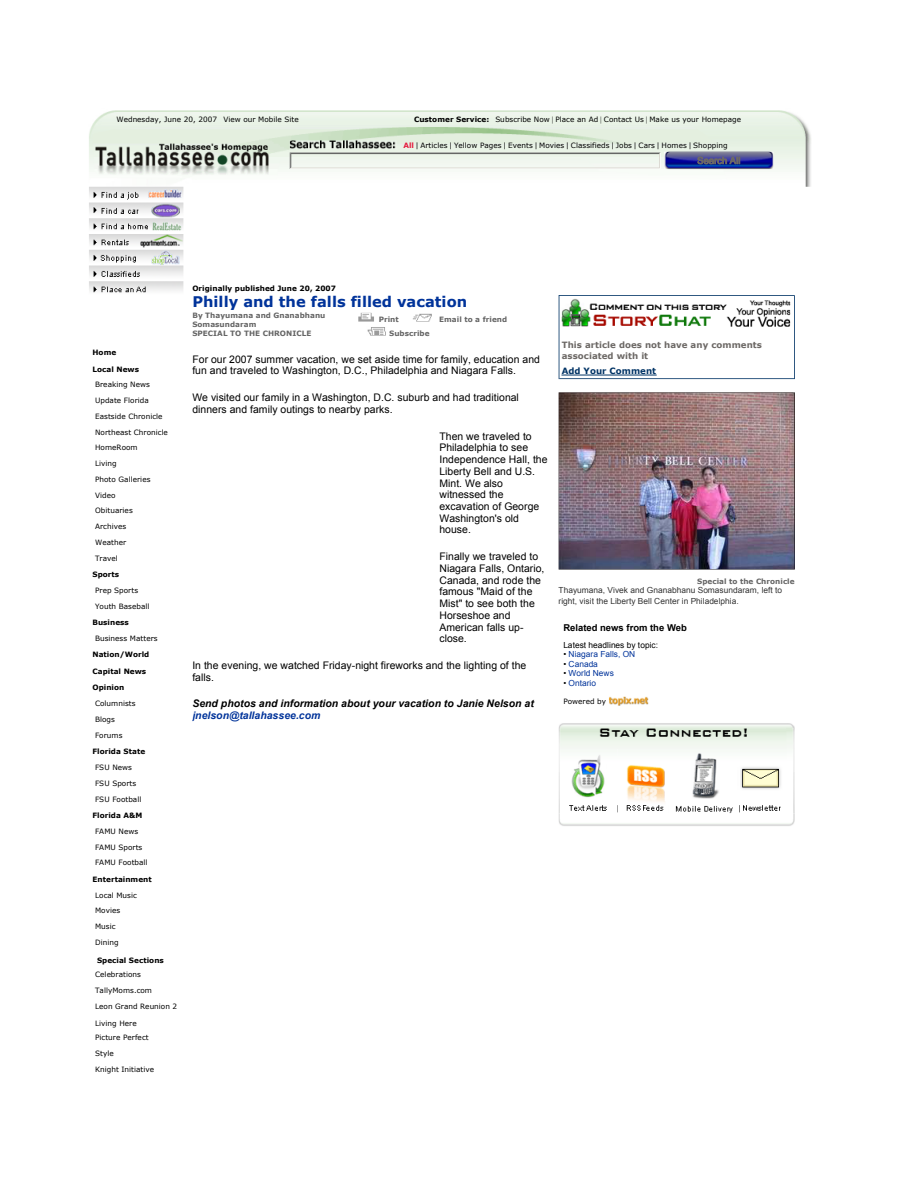
<style>
.page{position:relative;width:918px;height:1188px;background:#fff}
.page>*{position:absolute;margin:0;border:0;box-sizing:border-box;transform-origin:0 0}
.t1{font:700 14.7px "Verdana";color:#00339a}
.t2{font:10.5px/11.7px "Arial";letter-spacing:.005em;color:#000}
.t3{font:italic 700 10.5px "Arial";letter-spacing:.005em;color:#000}
.t4{font:italic 700 10.5px "Arial";letter-spacing:.005em;color:#00339a}
.t5{font:700 9.45px "Arial";color:#000}
.t6{font:9.45px "Microsoft Sans Serif";color:#6c6865}
.t7{font:700 8.7px/10.5px "Verdana";letter-spacing:.005em;color:#6c6865}
.t8{font:700 8.7px "Verdana";letter-spacing:.005em;color:#003365}
.t9{font:8.4px/11.2px "Arial";letter-spacing:.005em;color:#333}
.t10{font:8.4px "Arial";letter-spacing:.005em;color:#00339a}
.t11{font:8.4px "Arial";letter-spacing:.005em;color:#000}
.t12{font:7.35px/15.8px "Verdana";letter-spacing:.005em;color:#000}
.t13{font:700 7.35px "Verdana";letter-spacing:.005em;color:#000}
.t14{font:700 7.35px/8.9px "Verdana";letter-spacing:.005em;color:#656565}
.s1{font-weight:700}
.s2{font-family:"Times New Roman";font-size:7.8px}
.s3{font-weight:700;color:#e41c3e}
.s4{font-family:"Arial";font-size:7.8px}
.s5{color:#000}
</style>
<div class="page">
<img style="left:89px;top:110px;width:722px;height:77px">
<img style="left:89px;top:187px;width:94px;height:106px">
<img style="left:358px;top:313px;width:16px;height:9px">
<img style="left:413px;top:313px;width:19px;height:9px">
<img style="left:367px;top:327px;width:19px;height:9px">
<svg style="left:559px;top:295px;width:236px;height:84px"></svg>
<img style="left:559px;top:392px;width:236px;height:178px">
<img style="left:609px;top:696px;width:39px;height:10px">
<img style="left:559px;top:723px;width:236px;height:103px">
<img style="left:290px;top:140px;width:107px;height:9px">
<svg style="left:290px;top:152px;width:371px;height:17px"></svg>
<img style="left:664px;top:152px;width:110px;height:17px">
<p class="t12" style="left:116px;top:111px;width:184px">Wednesday, June 20, 2007 View our Mobile Site</p>
<p class="t12" style="left:414px;top:111px;width:329px"><span class="s1">Customer Service:</span> Subscribe Now <span class="s2">|</span> Place an Ad <span class="s2">|</span> Contact Us <span class="s2">|</span> Make us your Homepage</p>
<p class="t12" style="left:403px;top:137px;width:326px"><span class="s3">All</span> <span class="s4">|</span> Articles <span class="s4">|</span> Yellow Pages <span class="s4">|</span> Events <span class="s4">|</span> Movies <span class="s4">|</span> Classifieds <span class="s4">|</span> Jobs <span class="s4">|</span> Cars <span class="s4">|</span> Homes <span class="s4">|</span> Shopping</p>
<p class="t6" style="left:697px;top:155px;width:45px">Search All</p>
<p class="t13" style="left:192px;top:283px;width:145px">Originally published June 20, 2007</p>
<h1 class="t1" style="left:192px;top:292px;width:276px">Philly and the falls filled vacation</h1>
<p class="t13" style="left:93px;top:348px;width:25px">Home</p>
<p class="t13" style="left:93px;top:364px;width:48px">Local News</p>
<p class="t12" style="left:95px;top:377px;width:74px">Breaking News<br>Update Florida<br>Eastside Chronicle<br>Northeast Chronicle<br>HomeRoom<br>Living<br>Photo Galleries<br>Video<br>Obituaries<br>Archives<br>Weather<br>Travel</p>
<p class="t13" style="left:93px;top:570px;width:28px">Sports</p>
<p class="t12" style="left:95px;top:582px;width:56px">Prep Sports<br>Youth Baseball</p>
<p class="t13" style="left:93px;top:618px;width:38px">Business</p>
<p class="t12" style="left:95px;top:630px;width:64px">Business Matters</p>
<p class="t13" style="left:93px;top:650px;width:58px">Nation/World</p>
<p class="t13" style="left:93px;top:667px;width:55px">Capital News</p>
<p class="t13" style="left:93px;top:683px;width:33px">Opinion</p>
<p class="t12" style="left:95px;top:695px;width:42px">Columnists<br>Blogs<br>Forums</p>
<p class="t13" style="left:93px;top:747px;width:54px">Florida State</p>
<p class="t12" style="left:95px;top:759px;width:48px">FSU News<br>FSU Sports<br>FSU Football</p>
<p class="t13" style="left:93px;top:811px;width:52px">Florida A&amp;M</p>
<p class="t12" style="left:95px;top:823px;width:54px">FAMU News<br>FAMU Sports<br>FAMU Football</p>
<p class="t13" style="left:93px;top:874px;width:61px">Entertainment</p>
<p class="t12" style="left:95px;top:887px;width:43px">Local Music<br>Movies<br>Music<br>Dining</p>
<p class="t13" style="left:97px;top:955px;width:68px">Special Sections</p>
<p class="t12" style="left:95px;top:966px;width:84px">Celebrations<br>TallyMoms.com<br>Leon Grand Reunion 2</p>
<p class="t12" style="left:95px;top:1016px;width:55px;line-height:14.2px">Living Here<br>Picture Perfect</p>
<p class="t12" style="left:95px;top:1045px;width:60px">Style<br>Knight Initiative</p>
<p class="t14" style="left:192px;top:311px;width:135px">By Thayumana and Gnanabhanu<br>Somasundaram<br>SPECIAL TO THE CHRONICLE</p>
<p class="t14" style="left:379px;top:314px;width:22px">Print</p>
<p class="t14" style="left:439px;top:314px;width:70px">Email to a friend</p>
<p class="t14" style="left:389px;top:328px;width:42px">Subscribe</p>
<h2 class="t2" style="left:192px;top:353px;width:349px">For our 2007 summer vacation, we set aside time for family, education and fun and traveled to Washington, D.C., Philadelphia and Niagara Falls.</h2>
<h2 class="t2" style="left:192px;top:392px;width:328px">We visited our family in a Washington, D.C. suburb and had traditional dinners and family outings to nearby parks.</h2>
<h2 class="t2" style="left:439px;top:430px;width:110px">Then we traveled to<br>Philadelphia to see<br>Independence Hall, the<br>Liberty Bell and U.S.<br>Mint. We also witnessed the excavation of George<br>Washington's old house.</h2>
<h2 class="t2" style="left:439px;top:551px;width:107px">Finally we traveled to<br>Niagara Falls, Ontario,<br>Canada, and rode the famous "Maid of the<br>Mist" to see both the<br>Horseshoe and<br>American falls up&shy;close.</h2>
<h2 class="t2" style="left:192px;top:660px;width:335px">In the evening, we watched Friday-night fireworks and the lighting of the falls.</h2>
<h2 class="t3" style="left:192px;top:697px;width:343px">Send photos and information about your vacation to Janie Nelson at</h2>
<h2 class="t4" style="left:192px;top:709px;width:130px">jnelson@tallahassee.com</h2>
<p class="t7" style="left:562px;top:340px;width:202px">This article does not have any comments associated with it</p>
<p class="t8" style="left:562px;top:365px;width:96px">Add Your Comment</p>
<p class="t14" style="left:697px;top:576px;width:99px">Special to the Chronicle</p>
<p class="t9" style="left:559px;top:584px;width:225px">Thayumana, Vivek and Gnanabhanu Somasundaram, left to right, visit the Liberty Bell Center in Philadelphia.</p>
<p class="t5" style="left:563px;top:622px;width:125px">Related news from the Web</p>
<p class="t11" style="left:563px;top:640px;width:96px">Latest headlines by topic:</p>
<p class="t10" style="left:563px;top:649px;width:73px"><span class="s5">•</span> Niagara Falls, ON</p>
<p class="t10" style="left:563px;top:658px;width:36px"><span class="s5">•</span> Canada</p>
<p class="t10" style="left:563px;top:668px;width:52px"><span class="s5">•</span> World News</p>
<p class="t10" style="left:563px;top:677px;width:34px"><span class="s5">•</span> Ontario</p>
<p class="t12" style="left:563px;top:693px;width:44px">Powered by</p>
</div>
